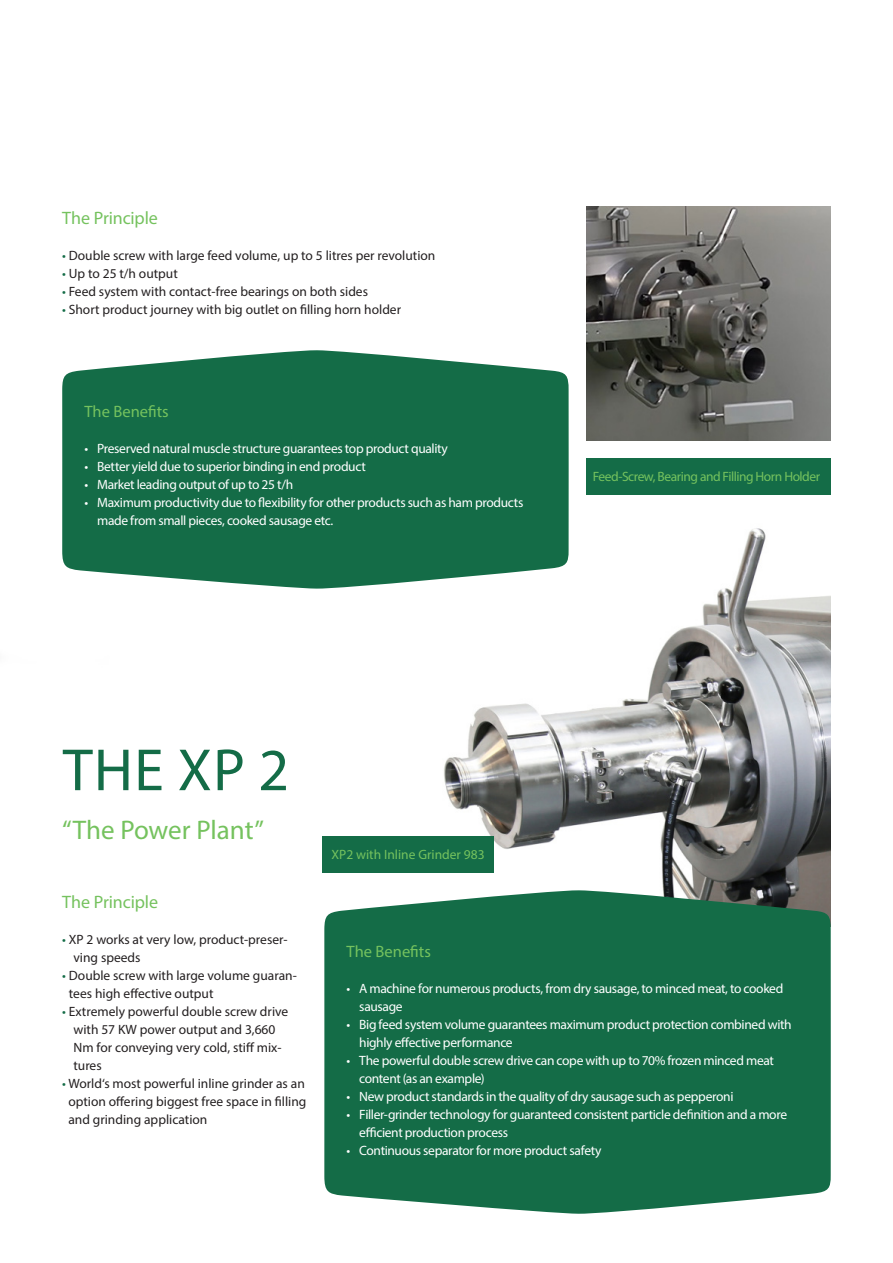
<style>
.page{position:relative;width:893px;height:1263px;background:#fff}
.page>*{position:absolute;margin:0;border:0;box-sizing:border-box;transform-origin:0 0}
.Headline{font:60px "Myriad Pro";color:#146c47}
.Subline{font:27px "Myriad Pro";letter-spacing:-.005em;color:#75c25e}
.Fließtext{font:18px "Myriad Pro";letter-spacing:-.005em;color:#75c25e}
.t1{font:16.5px "Myriad Pro";color:#75c25e}
.t2{font:13.5px/18px "Myriad Pro";letter-spacing:-.025em;color:#fff}
.Fließtext-2{font:13.5px/18px "Myriad Pro";color:#231f20}
.t3{font:13.5px "Myriad Pro";letter-spacing:-.035em;color:#75c25e}
.t4{font:13.5px "Myriad Pro";color:#75c25e}
.s1{color:#146c47}
</style>
<div class="page">
<img style="left:587px;top:206px;width:244px;height:234px">
<img style="left:413px;top:528px;width:418px;height:362px">
<svg style="left:324px;top:890px;width:507px;height:324px;fill:#146c47"></svg>
<svg style="left:62px;top:350px;width:507px;height:239px;fill:#146c47"></svg>
<div style="left:587px;top:458px;width:244px;height:36px;background:#146c47"></div>
<div style="left:323px;top:836px;width:171px;height:36px;background:#146c47"></div>
<p class="Fließtext" style="left:62px;top:207px;width:97px">The Principle</p>
<p class="Fließtext-2" style="left:62px;top:246px;width:375px"><span class="s1">•</span> Double screw with large feed volume, up to 5 litres per revolution</p>
<p class="Fließtext-2" style="left:62px;top:264px;width:117px"><span class="s1">•</span> Up to 25 t/h output</p>
<p class="Fließtext-2" style="left:62px;top:282px;width:307px"><span class="s1">•</span> Feed system with contact-free bearings on both sides</p>
<p class="Fließtext-2" style="left:62px;top:300px;width:340px"><span class="s1">•</span> Short product journey with big outlet on filling horn holder</p>
<p class="t1" style="left:84px;top:401px;width:86px">The Benefits</p>
<p class="t2" style="left:84px;top:439px;width:365px">• Preserved natural muscle structure guarantees top product quality</p>
<p class="t2" style="left:84px;top:457px;width:283px">• Better yield due to superior binding in end product</p>
<p class="t2" style="left:84px;top:475px;width:210px">• Market leading output of up to 25 t/h</p>
<p class="t2" style="left:97px;top:493px;width:428px;text-indent:-13px">• Maximum productivity due to flexibility for other products such as ham products made from small pieces, cooked sausage etc.</p>
<p class="t3" style="left:593px;top:468px;width:229px">Feed-Screw, Bearing and Filling Horn Holder</p>
<p class="Headline" style="left:63px;top:733px;width:228px">THE XP 2</p>
<p class="Subline" style="left:62px;top:813px;width:203px">“The Power Plant”</p>
<p class="t4" style="left:331px;top:846px;width:155px">XP2 with Inline Grinder 983</p>
<p class="Fließtext" style="left:62px;top:891px;width:97px">The Principle</p>
<p class="Fließtext-2" style="left:73px;top:930px;width:216px;text-indent:-11px"><span class="s1">•</span> XP 2 works at very low, product-preser&shy;ving speeds</p>
<p class="Fließtext-2" style="left:69px;top:966px;width:229px;text-indent:-7px"><span class="s1">•</span> Double screw with large volume guaran&shy;tees high effective output</p>
<p class="Fließtext-2" style="left:73px;top:1002px;width:216px;text-indent:-11px"><span class="s1">•</span> Extremely powerful double screw drive with 57 KW power output and 3,660<br>Nm for conveying very cold, stiff mix&shy;tures</p>
<p class="Fließtext-2" style="left:68px;top:1074px;width:239px;text-align:justify;text-indent:-6px"><span class="s1">•</span> World‘s most powerful inline grinder as an option offering biggest free space in filling and grinding application</p>
<p class="t1" style="left:346px;top:941px;width:86px">The Benefits</p>
<p class="t2" style="left:359px;top:979px;width:426px;text-indent:-13px">• A machine for numerous products, from dry sausage, to minced meat, to cooked sausage</p>
<p class="t2" style="left:359px;top:1015px;width:434px;text-indent:-13px">• Big feed system volume guarantees maximum product protection combined with highly effective performance</p>
<p class="t2" style="left:359px;top:1051px;width:416px;text-indent:-13px">• The powerful double screw drive can cope with up to 70% frozen minced meat content (as an example)</p>
<p class="t2" style="left:346px;top:1087px;width:389px">• New product standards in the quality of dry sausage such as pepperoni</p>
<p class="t2" style="left:359px;top:1105px;width:429px;text-indent:-13px">• Filler-grinder technology for guaranteed consistent particle definition and a more efficient production process</p>
<p class="t2" style="left:346px;top:1141px;width:257px">• Continuous separator for more product safety</p>
</div>
